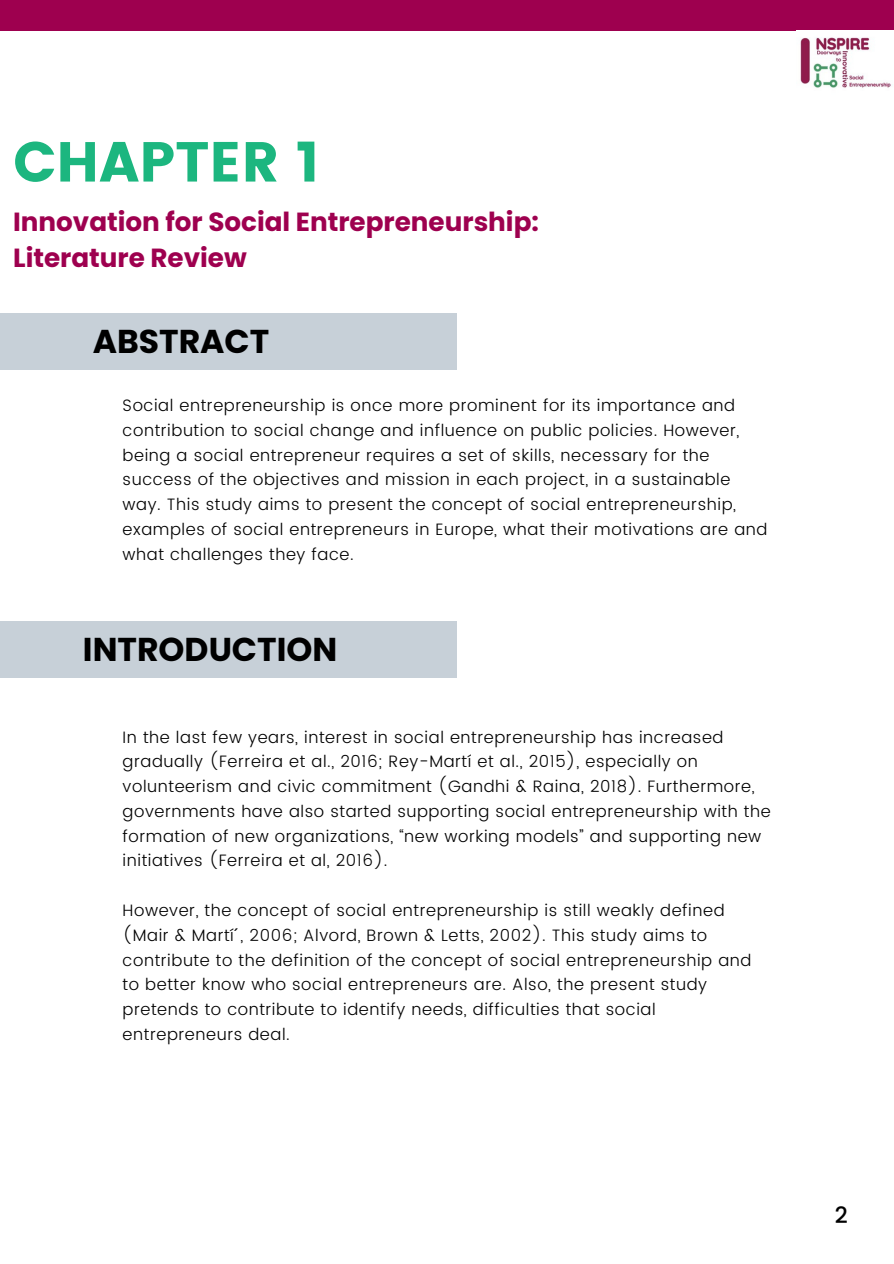
<style>
.page{position:relative;width:894px;height:1264px;background:#fff}
.page>*{position:absolute;margin:0;border:0;box-sizing:border-box;transform-origin:0 0}
.t1{font:56.25px "Poppins";color:#1cb67f}
.t2{font:700 33px "Poppins";color:#000}
.t3{font:700 26.25px/36px "Poppins";color:#9e004f}
.t4{font:500 22.5px "Poppins";color:#000}
.t5{font:300 16.5px/24.8px "Poppins";letter-spacing:.035em;color:#000}
.s1{font-family:"Noto Sans";font-weight:400}
</style>
<div class="page">
<div style="left:0;top:0;width:893px;height:31px;background:#9e004f"></div>
<div style="left:0;top:313px;width:456px;height:57px;background:#c7d0d8"></div>
<img style="left:800px;top:37px;width:91px;height:51px">
<div style="left:0;top:621px;width:456px;height:56px;background:#c7d0d8"></div>
<h1 class="t1" style="left:13px;top:129px;width:308px">CHAPTER 1</h1>
<h3 class="t3" style="left:13px;top:204px;width:527px">Innovation for Social Entrepreneurship:<br>Literature Review</h3>
<h2 class="t2" style="left:93px;top:318px;width:178px">ABSTRACT</h2>
<p class="t5" style="left:123px;top:393px;width:646px">Social entrepreneurship is once more prominent for its importance and contribution to social change and influence on public policies. However, being a social entrepreneur requires a set of skills, necessary for the success of the objectives and mission in each project, in a sustainable way. This study aims to present the concept of social entrepreneurship, examples of social entrepreneurs in Europe, what their motivations are and what challenges they face.</p>
<h2 class="t2" style="left:83px;top:626px;width:256px">INTRODUCTION</h2>
<p class="t5" style="left:123px;top:724px;width:649px">In the last few years, interest in social entrepreneurship has increased gradually (Ferreira et al., 2016; Rey-Martí et al., 2015), especially on volunteerism and civic commitment (Gandhi &amp; Raina, 2018). Furthermore, governments have also started supporting social entrepreneurship with the formation of new organizations, “new working models” and supporting new initiatives (Ferreira et al, 2016).</p>
<p class="t5" style="left:123px;top:898px;width:630px">However, the concept of social entrepreneurship is still weakly defined (Mair &amp; Martí <span class="s1">́</span>, 2006; Alvord, Brown &amp; Letts, 2002). This study aims to contribute to the definition of the concept of social entrepreneurship and to better know who social entrepreneurs are. Also, the present study pretends to contribute to identify needs, difficulties that social entrepreneurs deal.</p>
<h3 class="t4" style="left:834px;top:1198px;width:14px">2</h3>
</div>
